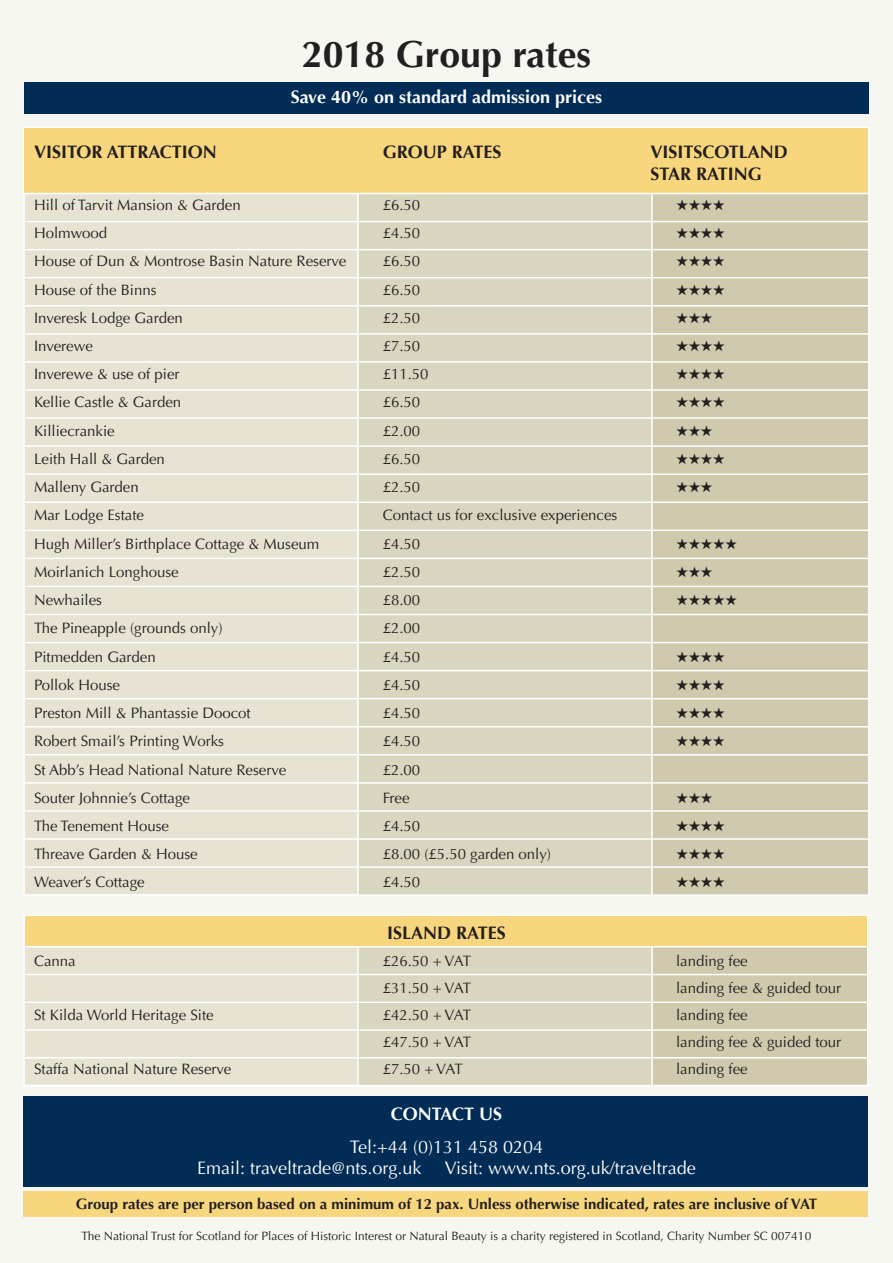
<style>
.page{position:relative;width:893px;height:1263px;background:#f7f7f2}
.page>*{position:absolute;margin:0;border:0;box-sizing:border-box;transform-origin:0 0}
.t1{font:700 37.5px "Optima";color:#231f20}
.t2{font:18px/21.6px "Optima";color:#fff}
.t3{font:700 18px/21.6px "Optima";color:#231f20}
.t4{font:700 18px "Optima";color:#fff}
.t5{font:15px "Optima";color:#231f20}
.t6{font:700 15px "Optima";color:#231f20}
.t7{font:15px "Zapf Dingbats ITC";color:#231f20}
.t8{font:12px "Optima";color:#231f20}
</style>
<div class="page">
<div style="left:23px;top:127px;width:847px;height:769px;background:#e6e3d2;border:2px solid #fff"></div>
<div style="left:25px;top:128px;width:843px;height:65px;background:#f7d67e"></div>
<div style="left:23px;top:1096px;width:844px;height:90px;background:#002c55"></div>
<div style="left:24px;top:82px;width:845px;height:32px;background:#002c55"></div>
<div style="left:359px;top:194px;width:292px;height:700px;background:#d9d6bf"></div>
<div style="left:653px;top:194px;width:215px;height:700px;background:#cfcaad"></div>
<div style="left:23px;top:1192px;width:844px;height:25px;background:#f7d67e"></div>
<hr style="left:24px;top:221px;width:845px;height:1px;background:#fff">
<hr style="left:24px;top:193px;width:845px;height:1px;background:#fff">
<hr style="left:24px;top:249px;width:845px;height:1px;background:#fff">
<hr style="left:24px;top:277px;width:845px;height:1px;background:#fff">
<hr style="left:24px;top:305px;width:845px;height:2px;background:#fff">
<hr style="left:24px;top:333px;width:845px;height:2px;background:#fff">
<hr style="left:24px;top:361px;width:845px;height:2px;background:#fff">
<hr style="left:24px;top:389px;width:845px;height:2px;background:#fff">
<hr style="left:24px;top:417px;width:845px;height:2px;background:#fff">
<hr style="left:24px;top:445px;width:845px;height:2px;background:#fff">
<hr style="left:24px;top:473px;width:845px;height:2px;background:#fff">
<hr style="left:24px;top:501px;width:845px;height:2px;background:#fff">
<hr style="left:24px;top:529px;width:845px;height:2px;background:#fff">
<hr style="left:24px;top:558px;width:845px;height:1px;background:#fff">
<hr style="left:24px;top:586px;width:845px;height:1px;background:#fff">
<hr style="left:24px;top:614px;width:845px;height:1px;background:#fff">
<hr style="left:24px;top:642px;width:845px;height:1px;background:#fff">
<hr style="left:24px;top:670px;width:845px;height:1px;background:#fff">
<hr style="left:24px;top:698px;width:845px;height:1px;background:#fff">
<hr style="left:24px;top:726px;width:845px;height:1px;background:#fff">
<hr style="left:24px;top:754px;width:845px;height:1px;background:#fff">
<hr style="left:24px;top:782px;width:845px;height:2px;background:#fff">
<hr style="left:24px;top:810px;width:845px;height:2px;background:#fff">
<hr style="left:24px;top:838px;width:845px;height:2px;background:#fff">
<hr style="left:24px;top:866px;width:845px;height:2px;background:#fff">
<div style="left:23px;top:915px;width:845px;height:171px;background:#e6e3d2;border:2px solid #fff"></div>
<div style="left:357px;top:917px;width:295px;height:168px;background:#d9d6bf"></div>
<div style="left:652px;top:917px;width:214px;height:168px;background:#cfcaad"></div>
<div style="left:25px;top:917px;width:841px;height:29px;background:#f7d67e"></div>
<hr style="left:24px;top:974px;width:844px;height:1px;background:#fff">
<hr style="left:24px;top:946px;width:844px;height:1px;background:#fff">
<hr style="left:24px;top:1001px;width:844px;height:2px;background:#fff">
<hr style="left:24px;top:1029px;width:844px;height:2px;background:#fff">
<hr style="left:24px;top:1057px;width:844px;height:1px;background:#fff">
<hr style="left:24px;top:1085px;width:845px;height:1px;background:#fff">
<hr style="left:24px;top:894px;width:845px;height:2px;background:#fff">
<hr style="left:651px;top:194px;width:2px;height:701px;background:#fff">
<hr style="left:651px;top:946px;width:2px;height:140px;background:#fff">
<hr style="left:357px;top:194px;width:2px;height:701px;background:#fff">
<hr style="left:357px;top:946px;width:2px;height:140px;background:#fff">
<h1 class="t1" style="left:302px;top:32px;width:291px">2018 Group rates</h1>
<p class="t4" style="left:291px;top:86px;width:313px">Save 40% on standard admission prices</p>
<p class="t3" style="left:34px;top:142px;width:184px">VISITOR ATTRACTION</p>
<p class="t3" style="left:383px;top:142px;width:120px">GROUP RATES</p>
<p class="t3" style="left:651px;top:142px;width:139px">VISITSCOTLAND<br>STAR RATING</p>
<p class="t5" style="left:34px;top:196px;width:208px">Hill of Tarvit Mansion &amp; Garden</p>
<p class="t5" style="left:383px;top:196px;width:39px">£6.50</p>
<p class="t7" style="left:676px;top:198px;width:50px">★★★★</p>
<p class="t5" style="left:34px;top:224px;width:75px">Holmwood</p>
<p class="t5" style="left:383px;top:224px;width:39px">£4.50</p>
<p class="t7" style="left:676px;top:226px;width:50px">★★★★</p>
<p class="t5" style="left:34px;top:252px;width:314px">House of Dun &amp; Montrose Basin Nature Reserve</p>
<p class="t5" style="left:383px;top:252px;width:39px">£6.50</p>
<p class="t7" style="left:676px;top:254px;width:50px">★★★★</p>
<p class="t5" style="left:34px;top:281px;width:124px">House of the Binns</p>
<p class="t5" style="left:383px;top:281px;width:39px">£6.50</p>
<p class="t7" style="left:676px;top:282px;width:50px">★★★★</p>
<p class="t5" style="left:34px;top:309px;width:150px">Inveresk Lodge Garden</p>
<p class="t5" style="left:383px;top:309px;width:39px">£2.50</p>
<p class="t7" style="left:676px;top:311px;width:38px">★★★</p>
<p class="t5" style="left:34px;top:337px;width:60px">Inverewe</p>
<p class="t5" style="left:383px;top:337px;width:39px">£7.50</p>
<p class="t7" style="left:676px;top:339px;width:50px">★★★★</p>
<p class="t5" style="left:34px;top:365px;width:147px">Inverewe &amp; use of pier</p>
<p class="t5" style="left:383px;top:365px;width:47px">£11.50</p>
<p class="t7" style="left:676px;top:367px;width:50px">★★★★</p>
<p class="t5" style="left:34px;top:394px;width:149px">Kellie Castle &amp; Garden</p>
<p class="t5" style="left:383px;top:394px;width:39px">£6.50</p>
<p class="t7" style="left:676px;top:395px;width:50px">★★★★</p>
<p class="t5" style="left:34px;top:422px;width:82px">Killiecrankie</p>
<p class="t5" style="left:383px;top:422px;width:39px">£2.00</p>
<p class="t7" style="left:676px;top:423px;width:38px">★★★</p>
<p class="t5" style="left:34px;top:450px;width:132px">Leith Hall &amp; Garden</p>
<p class="t5" style="left:383px;top:450px;width:39px">£6.50</p>
<p class="t7" style="left:676px;top:452px;width:50px">★★★★</p>
<p class="t5" style="left:34px;top:478px;width:106px">Malleny Garden</p>
<p class="t5" style="left:383px;top:478px;width:39px">£2.50</p>
<p class="t7" style="left:676px;top:480px;width:38px">★★★</p>
<p class="t5" style="left:34px;top:507px;width:112px">Mar Lodge Estate</p>
<p class="t5" style="left:383px;top:507px;width:236px">Contact us for exclusive experiences</p>
<p class="t5" style="left:34px;top:535px;width:287px">Hugh Miller’s Birthplace Cottage &amp; Museum</p>
<p class="t5" style="left:383px;top:535px;width:39px">£4.50</p>
<p class="t7" style="left:676px;top:536px;width:63px">★★★★★</p>
<p class="t5" style="left:34px;top:563px;width:146px">Moirlanich Longhouse</p>
<p class="t5" style="left:383px;top:563px;width:39px">£2.50</p>
<p class="t7" style="left:676px;top:565px;width:38px">★★★</p>
<p class="t5" style="left:34px;top:591px;width:70px">Newhailes</p>
<p class="t5" style="left:383px;top:591px;width:39px">£8.00</p>
<p class="t7" style="left:676px;top:593px;width:63px">★★★★★</p>
<p class="t5" style="left:34px;top:619px;width:190px">The Pineapple (grounds only)</p>
<p class="t5" style="left:383px;top:619px;width:39px">£2.00</p>
<p class="t5" style="left:34px;top:648px;width:123px">Pitmedden Garden</p>
<p class="t5" style="left:383px;top:648px;width:39px">£4.50</p>
<p class="t7" style="left:676px;top:649px;width:50px">★★★★</p>
<p class="t5" style="left:34px;top:676px;width:88px">Pollok House</p>
<p class="t5" style="left:383px;top:676px;width:39px">£4.50</p>
<p class="t7" style="left:676px;top:678px;width:50px">★★★★</p>
<p class="t5" style="left:34px;top:704px;width:218px">Preston Mill &amp; Phantassie Doocot</p>
<p class="t5" style="left:383px;top:704px;width:39px">£4.50</p>
<p class="t7" style="left:676px;top:706px;width:50px">★★★★</p>
<p class="t5" style="left:34px;top:732px;width:192px">Robert Smail’s Printing Works</p>
<p class="t5" style="left:383px;top:732px;width:39px">£4.50</p>
<p class="t7" style="left:676px;top:734px;width:50px">★★★★</p>
<p class="t5" style="left:34px;top:761px;width:254px">St Abb’s Head National Nature Reserve</p>
<p class="t5" style="left:383px;top:761px;width:39px">£2.00</p>
<p class="t5" style="left:34px;top:789px;width:158px">Souter Johnnie’s Cottage</p>
<p class="t5" style="left:383px;top:789px;width:28px">Free</p>
<p class="t7" style="left:676px;top:790px;width:38px">★★★</p>
<p class="t5" style="left:34px;top:817px;width:137px">The Tenement House</p>
<p class="t5" style="left:383px;top:817px;width:39px">£4.50</p>
<p class="t7" style="left:676px;top:819px;width:50px">★★★★</p>
<p class="t5" style="left:34px;top:845px;width:165px">Threave Garden &amp; House</p>
<p class="t5" style="left:383px;top:845px;width:170px">£8.00 (£5.50 garden only)</p>
<p class="t7" style="left:676px;top:847px;width:50px">★★★★</p>
<p class="t5" style="left:34px;top:874px;width:112px">Weaver’s Cottage</p>
<p class="t5" style="left:383px;top:874px;width:39px">£4.50</p>
<p class="t7" style="left:676px;top:875px;width:50px">★★★★</p>
<p class="t3" style="left:387px;top:922px;width:120px">ISLAND RATES</p>
<p class="t5" style="left:34px;top:952px;width:43px">Canna</p>
<p class="t5" style="left:383px;top:952px;width:90px">£26.50 + VAT</p>
<p class="t5" style="left:676px;top:952px;width:73px">landing fee</p>
<p class="t5" style="left:383px;top:979px;width:90px">£31.50 + VAT</p>
<p class="t5" style="left:676px;top:979px;width:167px">landing fee &amp; guided tour</p>
<p class="t5" style="left:34px;top:1006px;width:181px">St Kilda World Heritage Site</p>
<p class="t5" style="left:383px;top:1006px;width:90px">£42.50 + VAT</p>
<p class="t5" style="left:676px;top:1006px;width:73px">landing fee</p>
<p class="t5" style="left:383px;top:1033px;width:90px">£47.50 + VAT</p>
<p class="t5" style="left:676px;top:1033px;width:167px">landing fee &amp; guided tour</p>
<p class="t5" style="left:34px;top:1060px;width:199px">Staffa National Nature Reserve</p>
<p class="t5" style="left:383px;top:1060px;width:81px">£7.50 + VAT</p>
<p class="t5" style="left:676px;top:1060px;width:73px">landing fee</p>
<p class="t4" style="left:391px;top:1104px;width:113px">CONTACT US</p>
<p class="t2" style="left:197px;top:1136px;width:347px;text-indent:153px">Tel:+44 (0)131 458 0204<br>Email: traveltrade@nts.org.uk</p>
<p class="t2" style="left:445px;top:1158px;width:252px">Visit: www.nts.org.uk/traveltrade</p>
<p class="t6" style="left:76px;top:1195px;width:743px">Group rates are per person based on a minimum of 12 pax. Unless otherwise indicated, rates are inclusive of VAT</p>
<p class="t8" style="left:82px;top:1229px;width:731px">The National Trust for Scotland for Places of Historic Interest or Natural Beauty is a charity registered in Scotland, Charity Number SC 007410</p>
</div>
